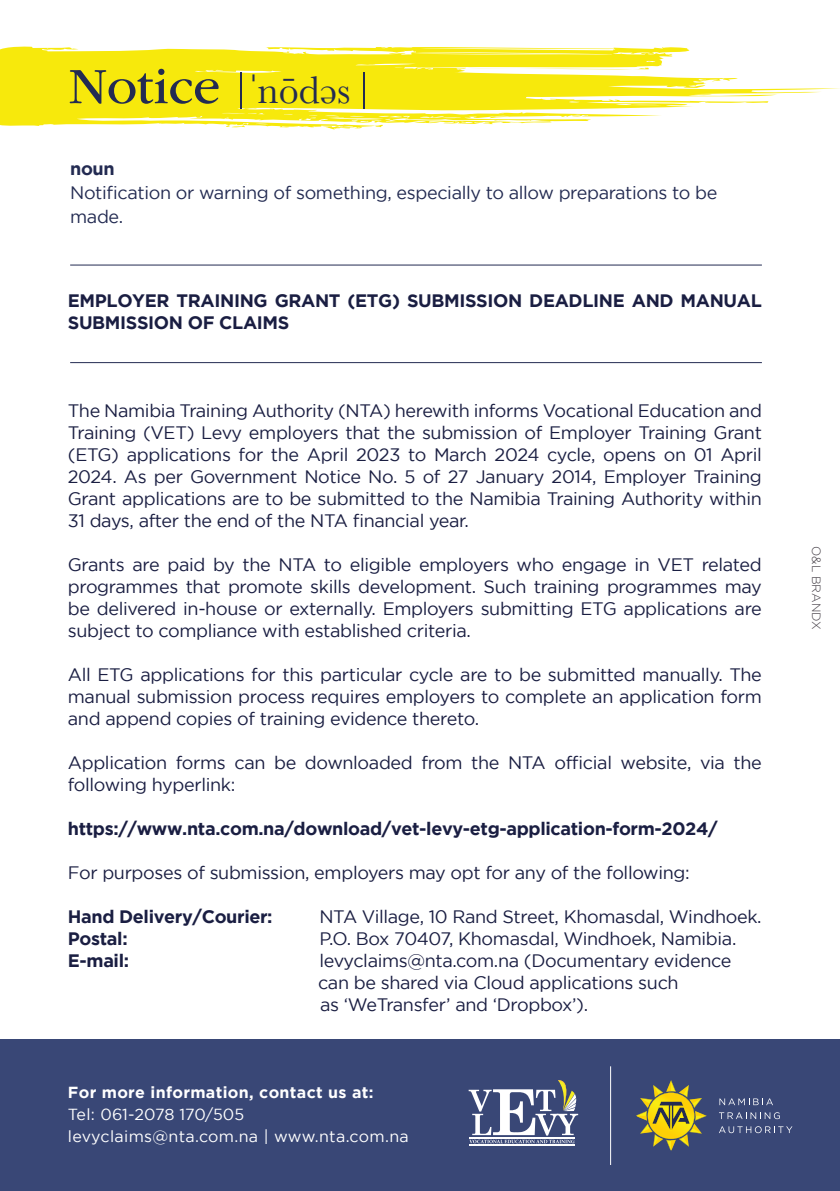
<style>
.page{position:relative;width:840px;height:1191px;background:#fff}
.page>*{position:absolute;margin:0;border:0;box-sizing:border-box;transform-origin:0 0}
.t1{font:53px "ITC Garamond Std";color:#232b52}
.t2{font:40px "Baskerville";color:#232b52}
.t3{font:18px/22px "Gotham";letter-spacing:-.02em;color:#1a1e42;text-align:justify}
.t4{font:700 18px/22px "Gotham";letter-spacing:-.02em;color:#1a1e42}
.t5{font:18px/24px "Gotham";letter-spacing:-.02em;color:#232b52}
.t6{font:700 18px "Gotham";color:#232b52}
.t7{font:16px "Gotham";letter-spacing:.015em;color:#fff}
.t8{font:700 16px "Gotham";letter-spacing:.02em;color:#fff}
.t9{font:300 12px "Gotham";color:#3e3840}
</style>
<div class="page">
<hr style="left:70px;top:265px;width:691px;height:1px;background:#232b52">
<hr style="left:70px;top:362px;width:691px;height:1px;background:#232b52">
<svg style="left:0;top:46px;width:839px;height:83px;fill:#f7e90c"></svg>
<hr style="left:240px;top:72px;width:1px;height:36px;background:#232b52">
<hr style="left:363px;top:72px;width:1px;height:36px;background:#232b52">
<div style="left:0;top:1039px;width:839px;height:152px;background:#394776"></div>
<svg style="left:636px;top:1080px;width:70px;height:70px"></svg>
<svg style="left:719px;top:1098px;width:53px;height:7px"></svg>
<svg style="left:719px;top:1112px;width:60px;height:7px"></svg>
<svg style="left:719px;top:1126px;width:73px;height:7px"></svg>
<hr style="left:610px;top:1066px;width:1px;height:99px;background:#fff">
<svg style="left:468px;top:1080px;width:110px;height:63px"></svg>
<hr style="left:469px;top:1137px;width:105px;height:1px;background:#fff">
<hr style="left:469px;top:1144px;width:105px;height:1px;background:#fff">
<p class="t1" style="left:69px;top:57px;width:153px">Notice</p>
<p class="t2" style="left:250px;top:65px;width:102px">ˈnōdəs</p>
<p class="t6" style="left:70px;top:158px;width:46px">noun</p>
<p class="t5" style="left:70px;top:180px;width:648px">Notification or warning of something, especially to allow preparations to be made.</p>
<p class="t4" style="left:68px;top:289px;width:695px">EMPLOYER TRAINING GRANT (ETG) SUBMISSION DEADLINE AND MANUAL<br>SUBMISSION OF CLAIMS</p>
<p class="t3" style="left:68px;top:399px;width:695px">The Namibia Training Authority (NTA) herewith informs Vocational Education and Training (VET) Levy employers that the submission of Employer Training Grant (ETG) applications for the April 2023 to March 2024 cycle, opens on 01 April 2024. As per Government Notice No. 5 of 27 January 2014, Employer Training Grant applications are to be submitted to the Namibia Training Authority within 31 days, after the end of the NTA financial year.</p>
<p class="t3" style="left:68px;top:553px;width:695px">Grants are paid by the NTA to eligible employers who engage in VET related programmes that promote skills development. Such training programmes may be delivered in-house or externally. Employers submitting ETG applications are subject to compliance with established criteria.</p>
<p class="t3" style="left:68px;top:663px;width:695px">All ETG applications for this particular cycle are to be submitted manually. The manual submission process requires employers to complete an application form and append copies of training evidence thereto.</p>
<p class="t3" style="left:68px;top:751px;width:695px">Application forms can be downloaded from the NTA official website, via the following hyperlink:</p>
<p class="t4" style="left:68px;top:817px;width:651px">https://www.nta.com.na/download/vet-levy-etg-application-form-2024/</p>
<p class="t3" style="left:68px;top:861px;width:623px">For purposes of submission, employers may opt for any of the following:</p>
<p class="t4" style="left:68px;top:905px;width:206px">Hand Delivery/Courier:</p>
<p class="t3" style="left:319px;top:905px;width:443px">NTA Village, 10 Rand Street, Khomasdal, Windhoek.</p>
<p class="t4" style="left:68px;top:927px;width:61px">Postal:</p>
<p class="t3" style="left:319px;top:927px;width:418px">P.O. Box 70407, Khomasdal, Windhoek, Namibia.</p>
<p class="t4" style="left:68px;top:949px;width:63px">E-mail:</p>
<p class="t3" style="left:319px;top:949px;width:413px">levyclaims@nta.com.na (Documentary evidence</p>
<p class="t3" style="left:318px;top:971px;width:362px">can be shared via Cloud applications such</p>
<p class="t3" style="left:320px;top:993px;width:269px">as ‘WeTransfer’ and ‘Dropbox’).</p>
<p class="t8" style="left:68px;top:1083px;width:307px">For more information, contact us at:</p>
<p class="t7" style="left:68px;top:1105px;width:178px">Tel: 061-2078 170/505</p>
<p class="t7" style="left:68px;top:1127px;width:342px">levyclaims@nta.com.na | www.nta.com.na</p>
<p class="t9" style="left:822px;top:546px;width:85px;rotate:90deg">O&amp;L BRANDX</p>
</div>
